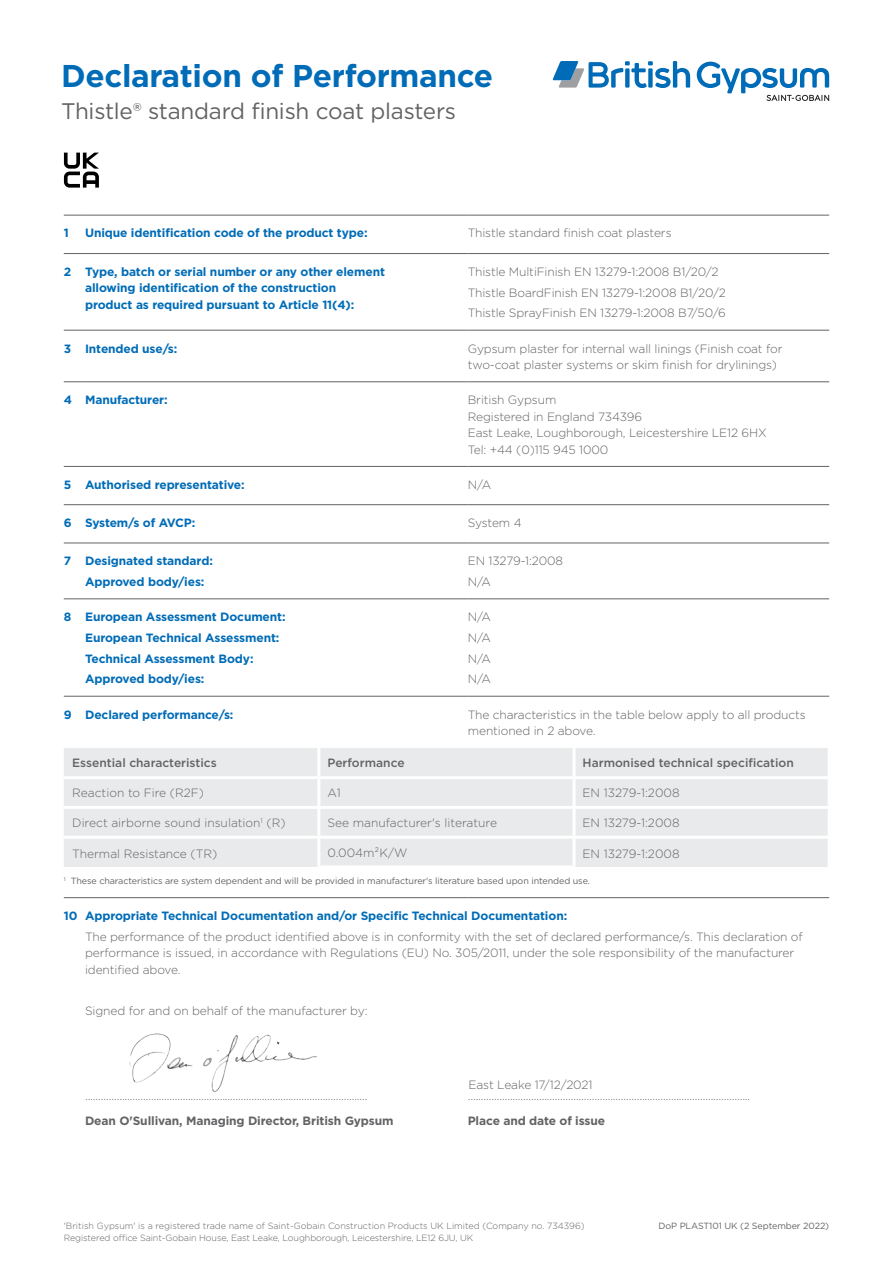
<style>
.page{position:relative;width:893px;height:1263px;background:#fff}
.page>*{position:absolute;margin:0;border:0;box-sizing:border-box;transform-origin:0 0}
.t1{font:700 31.5px "Gotham";letter-spacing:-.01em;color:#006cb7}
.t2{font:22.5px "Gotham";letter-spacing:-.01em;color:#636366}
.Body_Copy_8pt{font:300 12px/16.5px "Gotham";letter-spacing:-.01em;color:#636366}
.Subhead_12pt_Blue_B{font:300 12px/16.5px "Gotham";letter-spacing:-.01em;color:#636366}
.Subhead_12pt_Blue_B-2{font:700 12px/16.5px "Gotham";letter-spacing:-.01em;color:#006cb7}
.Body_Copy_8pt-2{font:500 12px "Gotham";color:#636366}
.Subhead_12pt_Blue_B-3{font:700 12px "Gotham";letter-spacing:-.01em;color:#636366}
.Body_Copy_8pt-3{font:700 12px "Gotham";letter-spacing:-.01em;color:#006cb7}
.t3{font:300 9px/12px "Gotham";letter-spacing:-.01em;color:#636366}
.Subhead_12pt_Blue_B-4{font:9px "Gotham";letter-spacing:-.01em;color:#636366}
</style>
<div class="page">
<svg style="left:64px;top:153px;width:35px;height:35px"></svg>
<svg style="left:553px;top:61px;width:137px;height:27px"></svg>
<svg style="left:697px;top:62px;width:132px;height:39px"></svg>
<svg style="left:64px;top:215px;width:21px;height:1px"></svg>
<hr style="left:85px;top:215px;width:383px;height:1px;background:#636366">
<hr style="left:468px;top:215px;width:361px;height:1px;background:#636366">
<svg style="left:64px;top:253px;width:21px;height:1px"></svg>
<hr style="left:85px;top:253px;width:383px;height:1px;background:#636366">
<hr style="left:468px;top:253px;width:361px;height:1px;background:#636366">
<svg style="left:64px;top:330px;width:21px;height:1px"></svg>
<hr style="left:85px;top:330px;width:383px;height:1px;background:#636366">
<hr style="left:468px;top:330px;width:361px;height:1px;background:#636366">
<svg style="left:64px;top:381px;width:21px;height:1px"></svg>
<hr style="left:85px;top:381px;width:383px;height:1px;background:#636366">
<hr style="left:468px;top:381px;width:361px;height:1px;background:#636366">
<svg style="left:64px;top:466px;width:21px;height:1px"></svg>
<hr style="left:85px;top:466px;width:383px;height:1px;background:#636366">
<hr style="left:468px;top:466px;width:361px;height:1px;background:#636366">
<svg style="left:64px;top:504px;width:21px;height:1px"></svg>
<hr style="left:85px;top:504px;width:383px;height:1px;background:#636366">
<hr style="left:468px;top:504px;width:361px;height:1px;background:#636366">
<svg style="left:64px;top:543px;width:21px;height:1px"></svg>
<hr style="left:85px;top:543px;width:383px;height:1px;background:#636366">
<hr style="left:468px;top:543px;width:361px;height:1px;background:#636366">
<svg style="left:64px;top:598px;width:21px;height:1px"></svg>
<hr style="left:85px;top:598px;width:383px;height:1px;background:#636366">
<hr style="left:468px;top:598px;width:361px;height:1px;background:#636366">
<svg style="left:64px;top:696px;width:21px;height:1px"></svg>
<hr style="left:85px;top:696px;width:383px;height:1px;background:#636366">
<hr style="left:468px;top:696px;width:361px;height:1px;background:#636366">
<div style="left:64px;top:748px;width:764px;height:119px;background:#e9eaeb"></div>
<hr style="left:317px;top:748px;width:3px;height:28px;background:#fff">
<hr style="left:573px;top:748px;width:3px;height:28px;background:#fff">
<hr style="left:64px;top:776px;width:255px;height:3px;background:#fff">
<hr style="left:319px;top:776px;width:255px;height:3px;background:#fff">
<hr style="left:317px;top:779px;width:3px;height:27px;background:#fff">
<hr style="left:574px;top:776px;width:257px;height:3px;background:#fff">
<hr style="left:573px;top:779px;width:3px;height:27px;background:#fff">
<hr style="left:64px;top:806px;width:255px;height:3px;background:#fff">
<hr style="left:319px;top:806px;width:255px;height:3px;background:#fff">
<hr style="left:317px;top:809px;width:3px;height:27px;background:#fff">
<hr style="left:574px;top:806px;width:257px;height:3px;background:#fff">
<hr style="left:573px;top:809px;width:3px;height:27px;background:#fff">
<hr style="left:64px;top:836px;width:255px;height:3px;background:#fff">
<hr style="left:319px;top:836px;width:255px;height:3px;background:#fff">
<hr style="left:317px;top:839px;width:3px;height:26px;background:#fff">
<hr style="left:574px;top:836px;width:257px;height:3px;background:#fff">
<hr style="left:573px;top:839px;width:3px;height:26px;background:#fff">
<hr style="left:317px;top:865px;width:259px;height:3px;background:#fff">
<svg style="left:64px;top:897px;width:21px;height:1px"></svg>
<hr style="left:85px;top:897px;width:383px;height:1px;background:#636366">
<hr style="left:468px;top:897px;width:361px;height:1px;background:#636366">
<img style="left:129px;top:1033px;width:188px;height:59px">
<h1 class="t1" style="left:61px;top:55px;width:434px">Declaration of Performance</h1>
<h2 class="t2" style="left:61px;top:96px;width:397px">Thistle® standard finish coat plasters</h2>
<p class="Body_Copy_8pt-3" style="left:64px;top:225px;width:7px">1</p>
<p class="Subhead_12pt_Blue_B-2" style="left:85px;top:225px;width:284px">Unique identification code of the product type:</p>
<p class="Subhead_12pt_Blue_B" style="left:468px;top:225px;width:205px">Thistle standard finish coat plasters</p>
<p class="Body_Copy_8pt-3" style="left:64px;top:264px;width:9px">2</p>
<p class="Subhead_12pt_Blue_B-2" style="left:85px;top:263px;width:301px">Type, batch or serial number or any other element allowing identification of the construction product as required pursuant to Article 11(4):</p>
<p class="Subhead_12pt_Blue_B" style="left:468px;top:263px;width:252px">Thistle MultiFinish EN 13279-1:2008 B1/20/2</p>
<p class="Subhead_12pt_Blue_B" style="left:468px;top:284px;width:259px">Thistle BoardFinish EN 13279-1:2008 B1/20/2</p>
<p class="Subhead_12pt_Blue_B" style="left:468px;top:305px;width:260px">Thistle SprayFinish EN 13279-1:2008 B7/50/6</p>
<p class="Body_Copy_8pt-3" style="left:64px;top:340px;width:9px">3</p>
<p class="Subhead_12pt_Blue_B-2" style="left:85px;top:340px;width:94px">Intended use/s:</p>
<p class="Subhead_12pt_Blue_B" style="left:468px;top:340px;width:316px">Gypsum plaster for internal wall linings (Finish coat for</p>
<p class="Subhead_12pt_Blue_B" style="left:468px;top:356px;width:311px">two-coat plaster systems or skim finish for drylinings)</p>
<p class="Body_Copy_8pt-3" style="left:64px;top:392px;width:10px">4</p>
<p class="Subhead_12pt_Blue_B-2" style="left:85px;top:392px;width:84px">Manufacturer:</p>
<p class="Subhead_12pt_Blue_B" style="left:468px;top:391px;width:301px">British Gypsum<br>Registered in England 734396<br>East Leake, Loughborough, Leicestershire LE12 6HX<br>Tel: +44 (0)115 945 1000</p>
<p class="Body_Copy_8pt-3" style="left:64px;top:477px;width:9px">5</p>
<p class="Body_Copy_8pt-3" style="left:85px;top:477px;width:161px">Authorised representative:</p>
<p class="Body_Copy_8pt" style="left:468px;top:476px;width:25px">N/A</p>
<p class="Body_Copy_8pt-3" style="left:64px;top:515px;width:9px">6</p>
<p class="Body_Copy_8pt-3" style="left:85px;top:515px;width:112px">System/s of AVCP:</p>
<p class="Subhead_12pt_Blue_B" style="left:468px;top:514px;width:55px">System 4</p>
<p class="Body_Copy_8pt-3" style="left:64px;top:553px;width:9px">7</p>
<p class="Subhead_12pt_Blue_B-2" style="left:85px;top:553px;width:129px">Designated standard:</p>
<p class="Subhead_12pt_Blue_B-2" style="left:85px;top:573px;width:121px">Approved body/ies:</p>
<p class="Subhead_12pt_Blue_B" style="left:468px;top:552px;width:97px">EN 13279-1:2008</p>
<p class="Subhead_12pt_Blue_B" style="left:468px;top:573px;width:25px">N/A</p>
<p class="Body_Copy_8pt-3" style="left:64px;top:609px;width:9px">8</p>
<p class="Subhead_12pt_Blue_B-2" style="left:85px;top:609px;width:202px">European Assessment Document:</p>
<p class="Subhead_12pt_Blue_B-2" style="left:85px;top:629px;width:196px">European Technical Assessment:</p>
<p class="Subhead_12pt_Blue_B-2" style="left:85px;top:650px;width:170px">Technical Assessment Body:</p>
<p class="Subhead_12pt_Blue_B-2" style="left:85px;top:671px;width:121px">Approved body/ies:</p>
<p class="Subhead_12pt_Blue_B" style="left:468px;top:608px;width:25px">N/A</p>
<p class="Subhead_12pt_Blue_B" style="left:468px;top:629px;width:25px">N/A</p>
<p class="Subhead_12pt_Blue_B" style="left:468px;top:650px;width:25px">N/A</p>
<p class="Subhead_12pt_Blue_B" style="left:468px;top:671px;width:25px">N/A</p>
<p class="Body_Copy_8pt-3" style="left:64px;top:706px;width:9px">9</p>
<p class="Subhead_12pt_Blue_B-2" style="left:85px;top:706px;width:150px">Declared performance/s:</p>
<p class="Subhead_12pt_Blue_B" style="left:468px;top:706px;width:340px">The characteristics in the table below apply to all products mentioned in 2 above.</p>
<p class="Body_Copy_8pt-2" style="left:72px;top:755px;width:146px">Essential characteristics</p>
<p class="Body_Copy_8pt-2" style="left:327px;top:755px;width:79px">Performance</p>
<p class="Body_Copy_8pt-2" style="left:583px;top:755px;width:213px">Harmonised technical specification</p>
<p class="Body_Copy_8pt" style="left:72px;top:784px;width:133px">Reaction to Fire (R2F)</p>
<p class="Body_Copy_8pt" style="left:327px;top:784px;width:15px">A1</p>
<p class="Body_Copy_8pt" style="left:583px;top:784px;width:99px">EN 13279-1:2008</p>
<p class="Body_Copy_8pt" style="left:72px;top:814px;width:215px">Direct airborne sound insulation<sup>1</sup> (R)</p>
<p class="Body_Copy_8pt" style="left:327px;top:814px;width:171px">See manufacturer's literature</p>
<p class="Body_Copy_8pt" style="left:583px;top:814px;width:99px">EN 13279-1:2008</p>
<p class="Body_Copy_8pt" style="left:72px;top:845px;width:147px">Thermal Resistance (TR)</p>
<p class="Body_Copy_8pt" style="left:327px;top:844px;width:81px">0.004m²K/W</p>
<p class="Body_Copy_8pt" style="left:583px;top:845px;width:99px">EN 13279-1:2008</p>
<p class="Subhead_12pt_Blue_B-4" style="left:64px;top:875px;width:528px"><sup>1</sup> These characteristics are system dependent and will be provided in manufacturer's literature based upon intended use.</p>
<p class="Body_Copy_8pt-3" style="left:64px;top:908px;width:15px">10</p>
<p class="Subhead_12pt_Blue_B-2" style="left:85px;top:907px;width:484px">Appropriate Technical Documentation and/or Specific Technical Documentation:</p>
<p class="Body_Copy_8pt" style="left:85px;top:928px;width:719px">The performance of the product identified above is in conformity with the set of declared performance/s. This declaration of performance is issued, in accordance with Regulations (EU) No. 305/2011, under the sole responsibility of the manufacturer identified above.</p>
<p class="Body_Copy_8pt" style="left:85px;top:1002px;width:284px">Signed for and on behalf of the manufacturer by:</p>
<p class="Body_Copy_8pt" style="left:85px;top:1087px;width:284px">...........................................................................................................</p>
<p class="Subhead_12pt_Blue_B-3" style="left:85px;top:1113px;width:310px">Dean O'Sullivan, Managing Director, British Gypsum</p>
<p class="Body_Copy_8pt" style="left:469px;top:1076px;width:125px">East Leake 17/12/2021</p>
<p class="Body_Copy_8pt" style="left:468px;top:1087px;width:284px">...........................................................................................................</p>
<p class="Subhead_12pt_Blue_B-3" style="left:468px;top:1113px;width:139px">Place and date of issue</p>
<p class="t3" style="left:64px;top:1219px;width:522px">'British Gypsum' is a registered trade name of Saint-Gobain Construction Products UK Limited (Company no. 734396)<br>Registered office Saint-Gobain House, East Leake, Loughborough, Leicestershire, LE12 6JU, UK</p>
<p class="Subhead_12pt_Blue_B-4" style="left:658px;top:1220px;width:172px">DoP PLAST101 UK (2 September 2022)</p>
</div>
